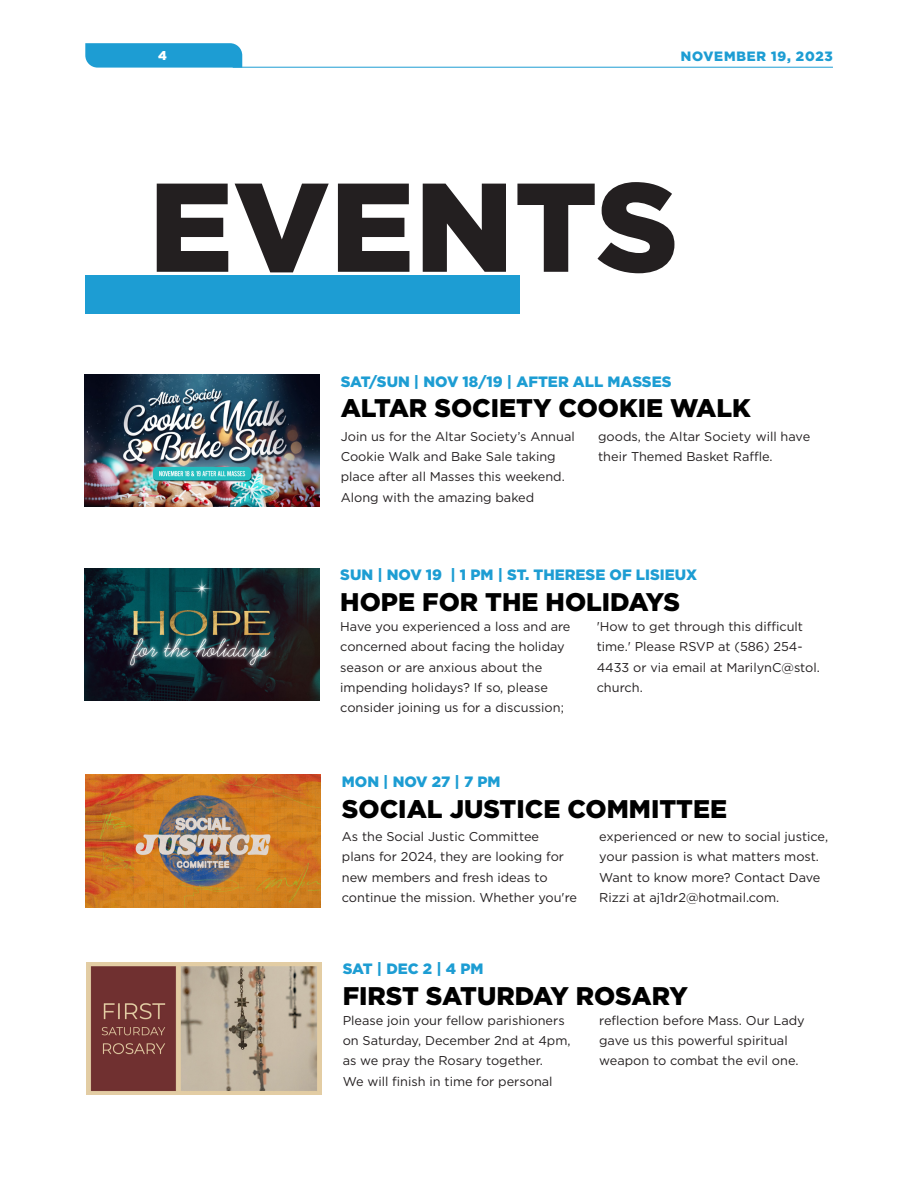
<style>
.page{position:relative;width:918px;height:1188px;background:#fff}
.page>*{position:absolute;margin:0;border:0;box-sizing:border-box;transform-origin:0 0}
.H1_Big{font:900 126px "Gotham";letter-spacing:.005em;color:#231f20}
.Event_Title{font:900 25.5px "Gotham";color:#000}
.Event_Date{font:900 15px "Gotham";color:#1d9dd3}
.t1{font:900 13.5px "Gotham";color:#1d9dd3}
.t2{font:12.75px/20.2px "Gotham";color:#231f20}
.t3{font:900 12.75px "Gotham";color:#fff}
</style>
<div class="page">
<hr style="left:233px;top:67px;width:600px;height:1px;background:#1d9dd3">
<svg style="left:85px;top:43px;width:157px;height:25px;background:#26a1d4"></svg>
<div style="left:85px;top:276px;width:435px;height:38px;background:#1d9dd3"></div>
<img style="left:84px;top:375px;width:235px;height:132px">
<img style="left:84px;top:568px;width:235px;height:133px">
<img style="left:85px;top:775px;width:236px;height:132px">
<img style="left:87px;top:962px;width:235px;height:132px">
<p class="t3" style="left:158px;top:46px;width:10px">4</p>
<p class="t1" style="left:681px;top:47px;width:154px">NOVEMBER 19, 2023</p>
<p class="H1_Big" style="left:149px;top:140px;width:531px">EVENTS</p>
<p class="Event_Date" style="left:341px;top:371px;width:332px">SAT/SUN | NOV 18/19 | AFTER ALL MASSES</p>
<p class="Event_Title" style="left:341px;top:391px;width:412px">ALTAR SOCIETY COOKIE WALK</p>
<p class="t2" style="left:341px;top:426px;width:236px">Join us for the Altar Society’s Annual Cookie Walk and Bake Sale taking place after all Masses this weekend.<br>Along with the amazing baked</p>
<p class="t2" style="left:598px;top:426px;width:214px">goods, the Altar Society will have their Themed Basket Raffle.</p>
<p class="Event_Date" style="left:340px;top:565px;width:358px">SUN | NOV 19 | 1 PM | ST. THERESE OF LISIEUX</p>
<p class="Event_Title" style="left:340px;top:584px;width:341px">HOPE FOR THE HOLIDAYS</p>
<p class="t2" style="left:340px;top:616px;width:232px">Have you experienced a loss and are concerned about facing the holiday season or are anxious about the impending holidays? If so, please consider joining us for a discussion;</p>
<p class="t2" style="left:597px;top:616px;width:225px">'How to get through this difficult time.' Please RSVP at (586) 254-<br>4433 or via email at MarilynC@stol. church.</p>
<p class="Event_Date" style="left:342px;top:771px;width:160px">MON | NOV 27 | 7 PM</p>
<p class="Event_Title" style="left:342px;top:791px;width:387px">SOCIAL JUSTICE COMMITTEE</p>
<p class="t2" style="left:342px;top:826px;width:237px">As the Social Justic Committee<br>plans for 2024, they are looking for new members and fresh ideas to continue the mission. Whether you're</p>
<p class="t2" style="left:599px;top:826px;width:230px">experienced or new to social justice, your passion is what matters most.</p>
<p class="t2" style="left:599px;top:867px;width:223px">Want to know more? Contact Dave<br>Rizzi at aj1dr2@hotmail.com.</p>
<p class="Event_Date" style="left:343px;top:959px;width:142px">SAT | DEC 2 | 4 PM</p>
<p class="Event_Title" style="left:343px;top:978px;width:347px">FIRST SATURDAY ROSARY</p>
<p class="t2" style="left:343px;top:1010px;width:229px">Please join your fellow parishioners on Saturday, December 2nd at 4pm, as we pray the Rosary together.<br>We will finish in time for personal</p>
<p class="t2" style="left:599px;top:1010px;width:207px">reflection before Mass. Our Lady gave us this powerful spiritual weapon to combat the evil one.</p>
</div>
